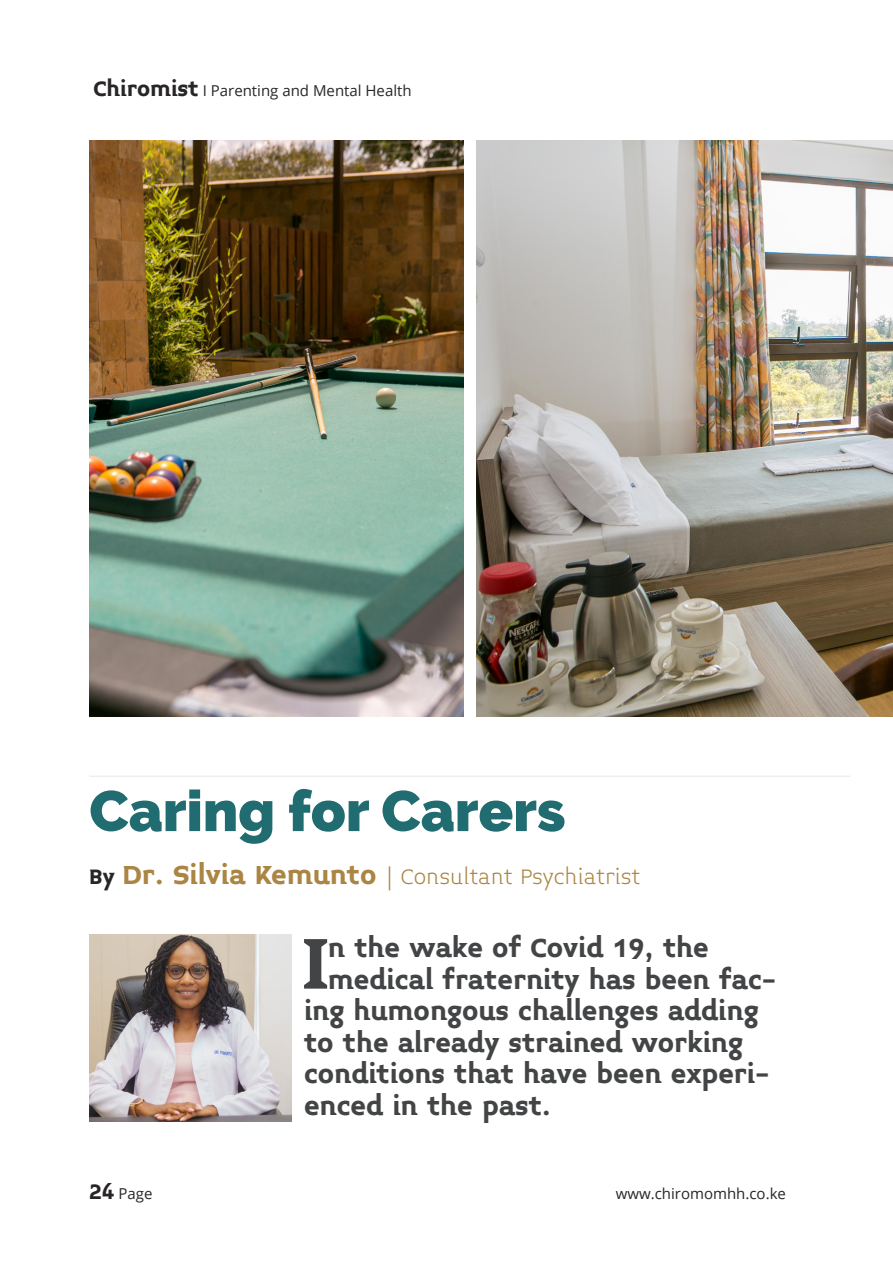
<style>
.page{position:relative;width:893px;height:1263px;background:#fff}
.page>*{position:absolute;margin:0;border:0;box-sizing:border-box;transform-origin:0 0}
.Headline_01{font:700 82.5px "Midiet Serif";color:#434445}
.Sub_Head_04{font:900 57px "Raleway";color:#216c71}
.Headline_01-2{font:700 30px "Midiet Serif";color:#434445}
.Bold_para_01{font:300 24px "Midiet Serif";color:#aa8543}
.t1{font:15px "Open Sans";color:#282526}
.s1{font-family:"Midiet Serif";font-weight:700;font-size:24px}
.s2{font-weight:700;color:#282526}
.s3{font-weight:700;font-size:30px}
</style>
<div class="page">
<img style="left:476px;top:141px;width:417px;height:576px">
<img style="left:89px;top:141px;width:374px;height:576px">
<hr style="left:89px;top:776px;width:761px;height:1px;background:#e7e8e9">
<img style="left:89px;top:934px;width:202px;height:188px">
<p class="t1" style="left:94px;top:80px;width:320px"><span class="s1">Chiromist</span> I Parenting and Mental Health</p>
<p class="Sub_Head_04" style="left:89px;top:778px;width:478px">Caring for Carers</p>
<p class="Bold_para_01" style="left:89px;top:863px;width:552px"><span class="s2">By</span> <span class="s3">Dr. Silvia Kemunto</span> | Consultant Psychiatrist</p>
<p class="Headline_01" style="left:303px;top:917px;width:26px">I</p>
<p class="Headline_01-2" style="left:328px;top:931px;width:382px">n the wake of Covid 19, the</p>
<p class="Headline_01-2" style="left:328px;top:962px;width:450px">medical fraternity has been fac-</p>
<p class="Headline_01-2" style="left:304px;top:994px;width:456px">ing humongous challenges adding</p>
<p class="Headline_01-2" style="left:304px;top:1025px;width:441px">to the already strained working</p>
<p class="Headline_01-2" style="left:304px;top:1057px;width:467px">conditions that have been experi-</p>
<p class="Headline_01-2" style="left:304px;top:1088px;width:249px">enced in the past.</p>
<p class="t1" style="left:89px;top:1183px;width:65px"><span class="s1">24</span> Page</p>
<p class="t1" style="left:616px;top:1183px;width:172px">www.chiromomhh.co.ke</p>
</div>
